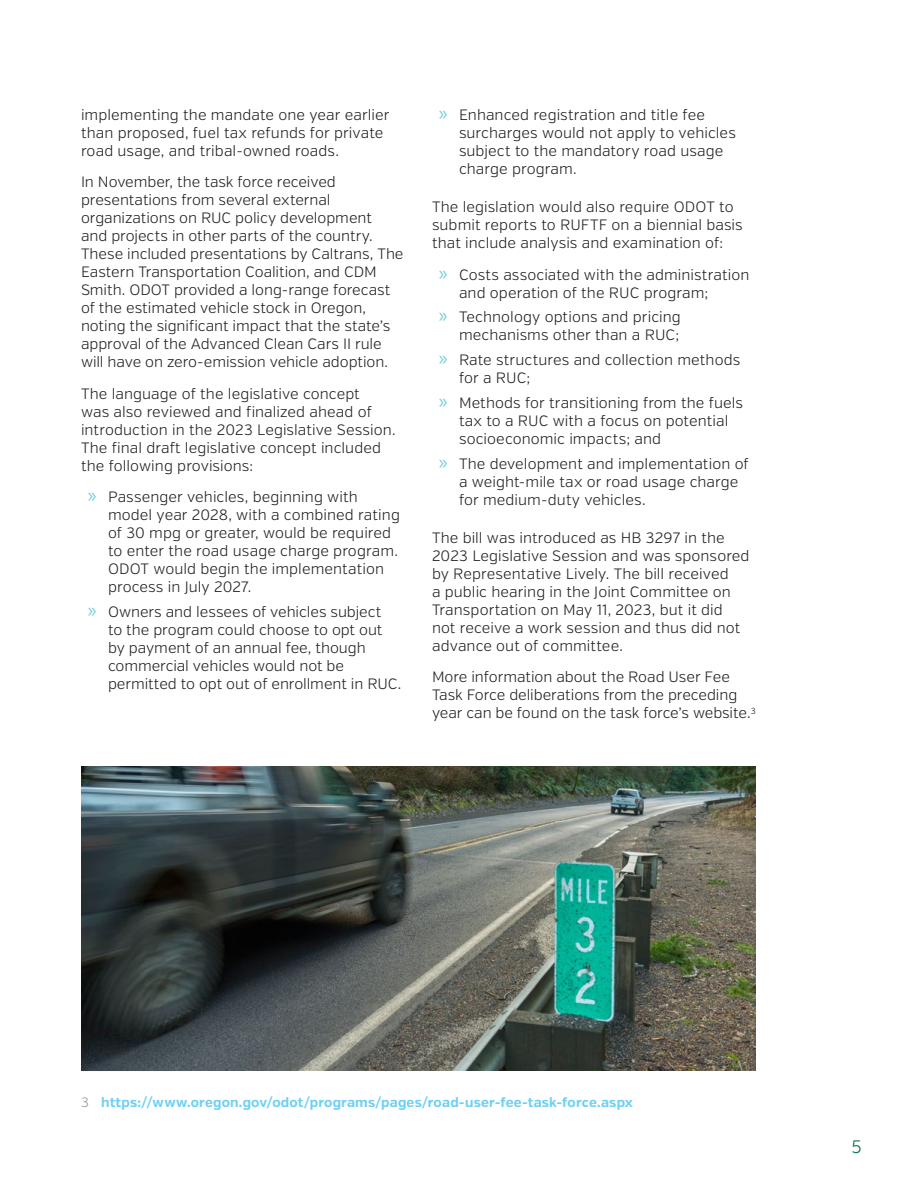
<style>
.page{position:relative;width:918px;height:1188px;background:#fff}
.page>*{position:absolute;margin:0;border:0;box-sizing:border-box;transform-origin:0 0}
.t1{font:300 18px "Verb";color:#00733c}
.Body{font:300 15px/18px "Verb";color:#231f20}
.Footnote{font:700 13.5px "Verb";letter-spacing:.015em;color:#6dcff6}
.s1{font-family:"Myriad Pro";font-weight:400;font-size:21px;color:#76ced9}
.s2{font-weight:300;color:#939598}
</style>
<div class="page">
<hr style="left:81px;top:1070px;width:108px;height:1px;background:#939598">
<img style="left:81px;top:766px;width:675px;height:304px">
<p class="Body" style="left:81px;top:106px;width:310px">implementing the mandate one year earlier than proposed, fuel tax refunds for private road usage, and tribal-owned roads.</p>
<p class="Body" style="left:81px;top:173px;width:324px">In November, the task force received presentations from several external organizations on RUC policy development<br>and projects in other parts of the country.<br>These included presentations by Caltrans, The Eastern Transportation Coalition, and CDM Smith. ODOT provided a long-range forecast of the estimated vehicle stock in Oregon, noting the significant impact that the state’s approval of the Advanced Clean Cars II rule will have on zero-emission vehicle adoption.</p>
<p class="Body" style="left:81px;top:385px;width:316px">The language of the legislative concept<br>was also reviewed and finalized ahead of introduction in the 2023 Legislative Session.<br>The final draft legislative concept included the following provisions:</p>
<p class="Body" style="left:108px;top:488px;width:294px;text-indent:-20px"><span class="s1">»</span> Passenger vehicles, beginning with model year 2028, with a combined rating of 30 mpg or greater, would be required to enter the road usage charge program.<br>ODOT would begin the implementation process in July 2027.</p>
<p class="Body" style="left:108px;top:603px;width:295px;text-indent:-20px"><span class="s1">»</span> Owners and lessees of vehicles subject<br>to the program could choose to opt out by payment of an annual fee, though commercial vehicles would not be permitted to opt out of enrollment in RUC.</p>
<p class="Body" style="left:459px;top:106px;width:278px;text-indent:-20px"><span class="s1">»</span> Enhanced registration and title fee surcharges would not apply to vehicles subject to the mandatory road usage charge program.</p>
<p class="Body" style="left:432px;top:198px;width:312px">The legislation would also require ODOT to submit reports to RUFTF on a biennial basis that include analysis and examination of:</p>
<p class="Body" style="left:459px;top:266px;width:292px;text-indent:-20px"><span class="s1">»</span> Costs associated with the administration and operation of the RUC program;</p>
<p class="Body" style="left:439px;top:308px;width:244px;text-align:right"><span class="s1">»</span> Technology options and pricing mechanisms other than a RUC;</p>
<p class="Body" style="left:459px;top:351px;width:283px;text-indent:-20px"><span class="s1">»</span> Rate structures and collection methods for a RUC;</p>
<p class="Body" style="left:459px;top:394px;width:286px;text-indent:-20px"><span class="s1">»</span> Methods for transitioning from the fuels tax to a RUC with a focus on potential socioeconomic impacts; and</p>
<p class="Body" style="left:459px;top:455px;width:291px;text-indent:-20px"><span class="s1">»</span> The development and implementation of a weight-mile tax or road usage charge for medium-duty vehicles.</p>
<p class="Body" style="left:432px;top:529px;width:319px">The bill was introduced as HB 3297 in the 2023 Legislative Session and was sponsored by Representative Lively. The bill received<br>a public hearing in the Joint Committee on Transportation on May 11, 2023, but it did not receive a work session and thus did not advance out of committee.</p>
<p class="Body" style="left:432px;top:668px;width:326px">More information about the Road User Fee<br>Task Force deliberations from the preceding year can be found on the task force’s website.<sup>3</sup></p>
<p class="Footnote" style="left:81px;top:1094px;width:554px"><span class="s2">3</span> https://www.oregon.gov/odot/programs/pages/road-user-fee-task-force.aspx</p>
<p class="t1" style="left:852px;top:1136px;width:12px">5</p>
</div>
